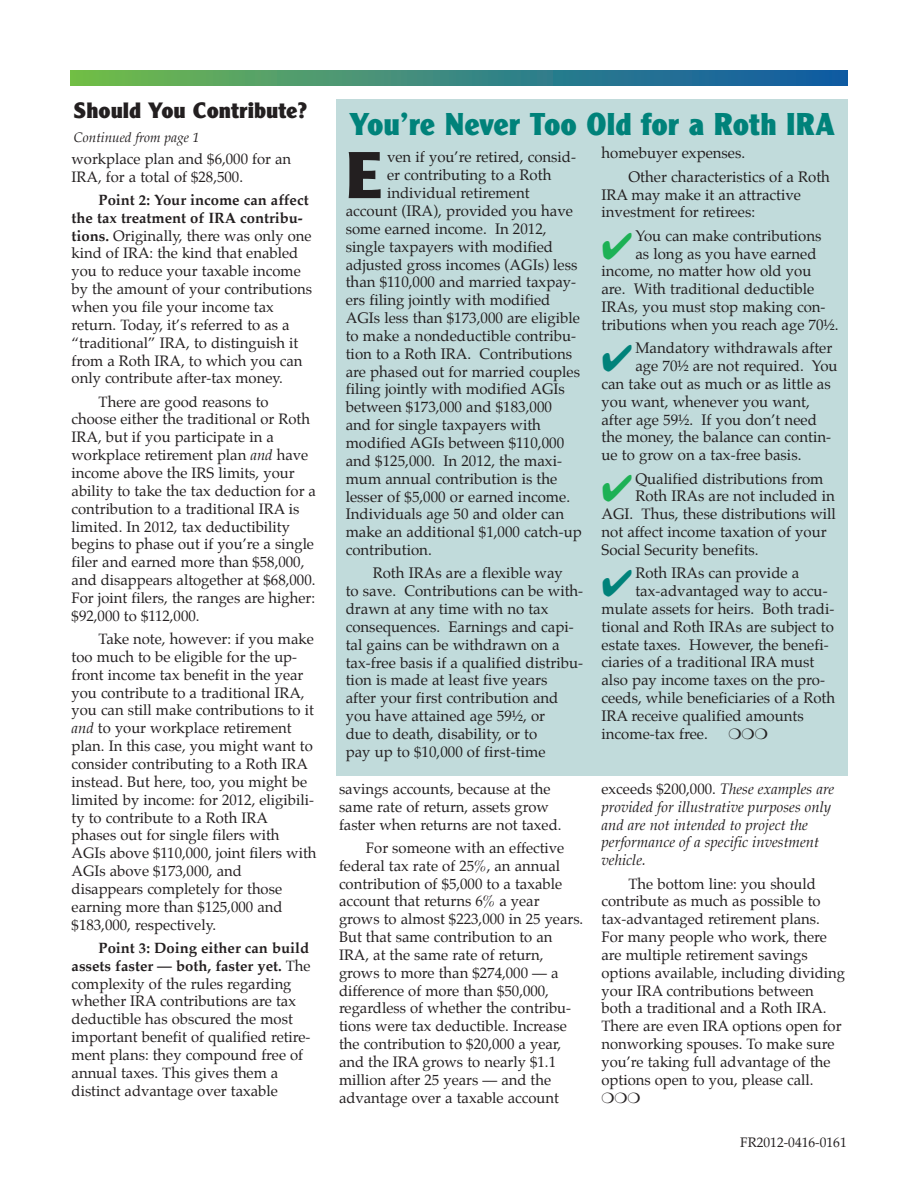
<style>
.page{position:relative;width:918px;height:1188px;background:#fff}
.page>*{position:absolute;margin:0;border:0;box-sizing:border-box;transform-origin:0 0}
.t1{font:69.15px "Clearface Gothic Extra Bold DTC";color:#231f20}
.t2{font:33px "Clearface Gothic Extra Bold DTC";color:#00827a;scale:.95 1}
.t3{font:23.25px "Clearface Gothic Extra Bold DTC";color:#231f20}
.t4{font:15px/17.9px "Palatino";color:#231f20}
.t5{font:14.85px/17.9px "Palatino";color:#231f20}
.t6{font:italic 14.85px/17.9px "Palatino";color:#231f20}
.t7{font:italic 13.5px "Palatino";color:#231f20}
.t8{font:13.5px "Palatino";color:#231f20}
.s1{font-weight:700}
.s2{font-style:italic}
.s3{font-style:normal}
</style>
<div class="page">
<img style="left:70px;top:70px;width:778px;height:16px">
<div style="left:336px;top:99px;width:512px;height:677px;background:#c1dbdb"></div>
<h3 class="t3" style="left:74px;top:97px;width:235px">Should You Contribute?</h3>
<p class="t7" style="left:74px;top:131px;width:127px">Continued from page 1</p>
<p class="t5" style="left:72px;top:151px;width:221px">workplace plan and $6,000 for an<br>IRA, for a total of $28,500.</p>
<p class="t5" style="left:72px;top:192px;width:242px;text-indent:27px"><span class="s1">Point 2: Your income can affect the tax treatment of IRA contribu&shy;tions.</span> Originally, there was only one kind of IRA: the kind that enabled you to reduce your taxable income by the amount of your contributions when you file your income tax return. Today, it’s referred to as a “traditional” IRA, to distinguish it from a Roth IRA, to which you can only contribute after-tax money.</p>
<p class="t5" style="left:72px;top:394px;width:246px;text-indent:27px">There are good reasons to choose either the traditional or Roth IRA, but if you participate in a workplace retirement plan <span class="s2">and</span> have income above the IRS limits, your ability to take the tax deduction for a contribution to a traditional IRA is limited. In 2012, tax deductibility begins to phase out if you’re a single filer and earned more than $58,000, and disappears altogether at $68,000.<br>For joint filers, the ranges are higher: $92,000 to $112,000.</p>
<p class="t5" style="left:72px;top:631px;width:246px;text-indent:27px">Take note, however: if you make too much to be eligible for the up&shy;front income tax benefit in the year you contribute to a traditional IRA, you can still make contributions to it <span class="s2">and</span> to your workplace retirement plan. In this case, you might want to consider contributing to a Roth IRA instead. But here, too, you might be limited by income: for 2012, eligibili&shy;ty to contribute to a Roth IRA<br>phases out for single filers with AGIs above $110,000, joint filers with AGIs above $173,000, and disappears completely for those earning more than $125,000 and $183,000, respectively.</p>
<p class="t5" style="left:72px;top:940px;width:241px;text-indent:27px"><span class="s1">Point 3: Doing either can build assets faster — both, faster yet.</span> The complexity of the rules regarding whether IRA contributions are tax deductible has obscured the most important benefit of qualified retire&shy;ment plans: they compound free of annual taxes. This gives them a distinct advantage over taxable</p>
<h2 class="t2" style="left:350px;top:105px;width:512px">You’re Never Too Old for a Roth IRA</h2>
<h1 class="t1" style="left:346px;top:134px;width:38px">E</h1>
<p class="t4" style="left:387px;top:149px;width:191px">ven if you’re retired, consid-</p>
<p class="t4" style="left:628px;top:143px;width:203px;line-height:23.2px;text-indent:-27px">homebuyer expenses.<br>Other characteristics of a Roth</p>
<p class="t4" style="left:602px;top:187px;width:201px">IRA may make it an attractive investment for retirees:</p>
<p class="t4" style="left:635px;top:228px;width:188px">You can make contributions</p>
<p class="t4" style="left:635px;top:245px;width:183px">as long as you have earned</p>
<p class="t4" style="left:601px;top:263px;width:212px">income, no matter how old you</p>
<p class="t4" style="left:601px;top:281px;width:214px">are. With traditional deductible</p>
<p class="t4" style="left:601px;top:299px;width:226px">IRAs, you must stop making con-</p>
<p class="t4" style="left:601px;top:317px;width:239px">tributions when you reach age 70½.</p>
<p class="t4" style="left:635px;top:340px;width:198px">Mandatory withdrawals after</p>
<p class="t4" style="left:635px;top:358px;width:204px">age 70½ are not required. You</p>
<p class="t4" style="left:601px;top:376px;width:231px">can take out as much or as little as</p>
<p class="t4" style="left:601px;top:394px;width:210px">you want, whenever you want,</p>
<p class="t4" style="left:601px;top:412px;width:217px">after age 59½. If you don’t need</p>
<p class="t4" style="left:601px;top:429px;width:231px">the money, the balance can contin-</p>
<p class="t4" style="left:601px;top:447px;width:201px">ue to grow on a tax-free basis.</p>
<p class="t4" style="left:635px;top:470px;width:190px">Qualified distributions from</p>
<p class="t4" style="left:635px;top:488px;width:201px">Roth IRAs are not included in</p>
<p class="t4" style="left:601px;top:506px;width:236px">AGI. Thus, these distributions will</p>
<p class="t4" style="left:601px;top:524px;width:227px">not affect income taxation of your</p>
<p class="t4" style="left:601px;top:542px;width:159px">Social Security benefits.</p>
<p class="t4" style="left:635px;top:565px;width:165px">Roth IRAs can provide a</p>
<p class="t4" style="left:635px;top:583px;width:194px">tax-advantaged way to accu-</p>
<p class="t4" style="left:601px;top:601px;width:234px">mulate assets for heirs. Both tradi-</p>
<p class="t4" style="left:601px;top:619px;width:234px">tional and Roth IRAs are subject to</p>
<p class="t4" style="left:601px;top:637px;width:229px">estate taxes. However, the benefi-</p>
<p class="t4" style="left:601px;top:654px;width:215px">ciaries of a traditional IRA must</p>
<p class="t4" style="left:601px;top:672px;width:225px">also pay income taxes on the pro-</p>
<p class="t4" style="left:601px;top:690px;width:235px">ceeds, while beneficiaries of a Roth</p>
<p class="t4" style="left:601px;top:708px;width:204px">IRA receive qualified amounts</p>
<p class="t4" style="left:601px;top:726px;width:108px">income-tax free.</p>
<p class="t4" style="left:387px;top:167px;width:166px">er contributing to a Roth</p>
<p class="t4" style="left:387px;top:185px;width:144px">individual retirement</p>
<p class="t4" style="left:346px;top:203px;width:229px">account (IRA), provided you have</p>
<p class="t4" style="left:346px;top:221px;width:202px">some earned income. In 2012,</p>
<p class="t4" style="left:346px;top:239px;width:209px">single taxpayers with modified</p>
<p class="t4" style="left:346px;top:257px;width:233px">adjusted gross incomes (AGIs) less</p>
<p class="t4" style="left:346px;top:274px;width:232px">than $110,000 and married taxpay-</p>
<p class="t4" style="left:346px;top:292px;width:206px">ers filing jointly with modified</p>
<p class="t4" style="left:346px;top:310px;width:236px">AGIs less than $173,000 are eligible</p>
<p class="t4" style="left:346px;top:328px;width:232px">to make a nondeductible contribu-</p>
<p class="t4" style="left:346px;top:346px;width:228px">tion to a Roth IRA. Contributions</p>
<p class="t4" style="left:346px;top:364px;width:236px">are phased out for married couples</p>
<p class="t4" style="left:346px;top:381px;width:221px">filing jointly with modified AGIs</p>
<p class="t4" style="left:346px;top:399px;width:208px">between $173,000 and $183,000</p>
<p class="t4" style="left:346px;top:417px;width:197px">and for single taxpayers with</p>
<p class="t4" style="left:346px;top:435px;width:220px">modified AGIs between $110,000</p>
<p class="t4" style="left:346px;top:453px;width:218px">and $125,000. In 2012, the maxi-</p>
<p class="t4" style="left:346px;top:471px;width:213px">mum annual contribution is the</p>
<p class="t4" style="left:346px;top:489px;width:226px">lesser of $5,000 or earned income.</p>
<p class="t4" style="left:346px;top:506px;width:220px">Individuals age 50 and older can</p>
<p class="t4" style="left:346px;top:524px;width:237px">make an additional $1,000 catch-up</p>
<p class="t4" style="left:346px;top:542px;width:88px">contribution.</p>
<p class="t4" style="left:346px;top:565px;width:239px;text-indent:27px">Roth IRAs are a flexible way<br>to save. Contributions can be with&shy;drawn at any time with no tax consequences. Earnings and capi&shy;tal gains can be withdrawn on a tax-free basis if a qualified distribu&shy;tion is made at least five years<br>after your first contribution and you have attained age 59½, or<br>due to death, disability, or to<br>pay up to $10,000 of first-time</p>
<p class="t5" style="left:339px;top:781px;width:224px">savings accounts, because at the same rate of return, assets grow faster when returns are not taxed.</p>
<p class="t5" style="left:339px;top:840px;width:246px;text-indent:27px">For someone with an effective federal tax rate of 25%, an annual contribution of $5,000 to a taxable account that returns 6% a year grows to almost $223,000 in 25 years.<br>But that same contribution to an<br>IRA, at the same rate of return, grows to more than $274,000 — a difference of more than $50,000, regardless of whether the contribu&shy;tions were tax deductible. Increase the contribution to $20,000 a year, and the IRA grows to nearly $1.1 million after 25 years — and the advantage over a taxable account</p>
<p class="t6" style="left:602px;top:781px;width:234px"><span class="s3">exceeds $200,000.</span> These examples are provided for illustrative purposes only and are not intended to project the performance of a specific investment vehicle.</p>
<p class="t5" style="left:602px;top:876px;width:245px;text-indent:27px">The bottom line: you should contribute as much as possible to tax-advantaged retirement plans.<br>For many people who work, there are multiple retirement savings options available, including dividing your IRA contributions between both a traditional and a Roth IRA.<br>There are even IRA options open for nonworking spouses. To make sure you’re taking full advantage of the options open to you, please call.</p>
<p class="t8" style="left:740px;top:1136px;width:108px">FR2012-0416-0161</p>
</div>
